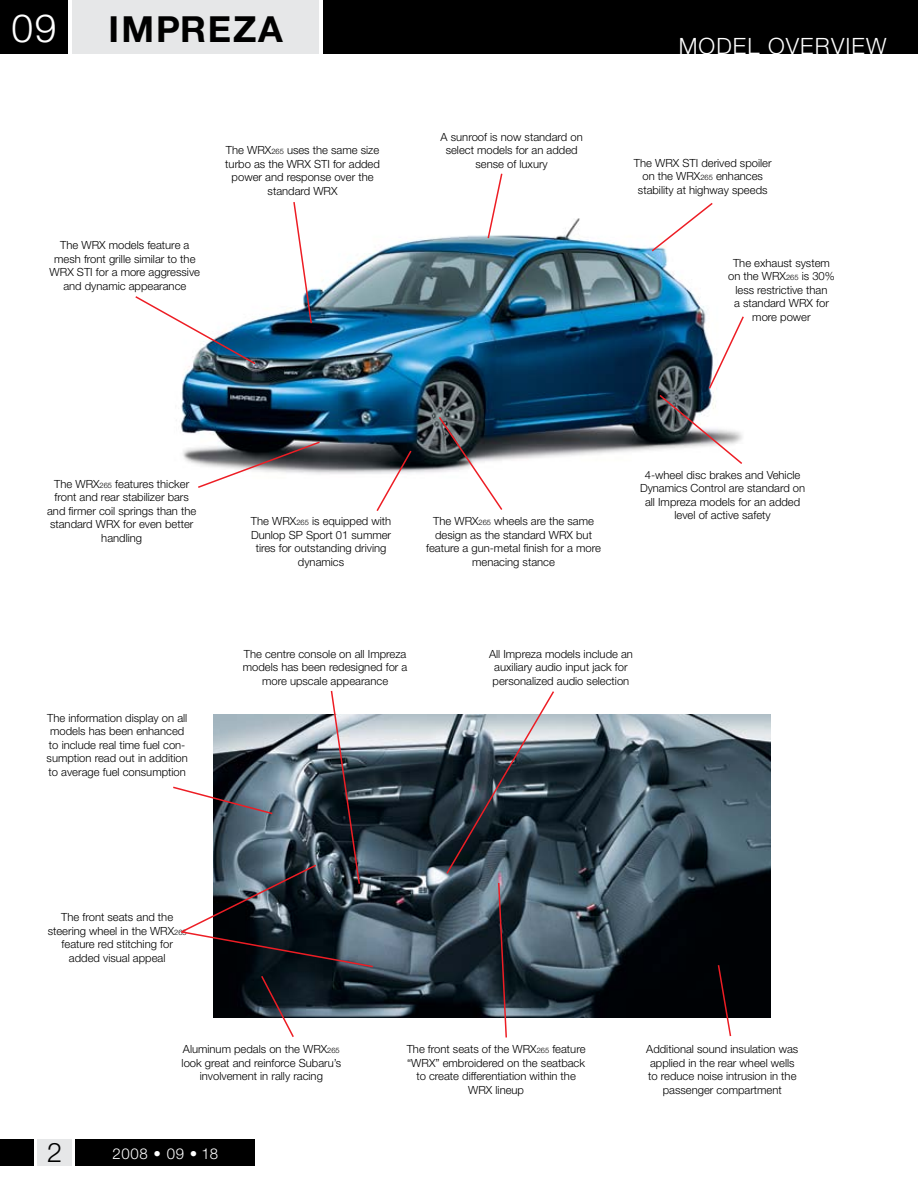
<style>
.page{position:relative;width:918px;height:1188px;background:#fff}
.page>*{position:absolute;margin:0;border:0;box-sizing:border-box;transform-origin:0 0}
.t1{font:300 39px "Helvetica Neue";color:#fff}
.t2{font:700 36px "Helvetica Neue";letter-spacing:.05em;color:#000}
.t3{font:300 27px "Helvetica Neue";color:#000}
.t4{font:300 22.5px "Helvetica Neue";letter-spacing:.05em;color:#fff}
.t5{font:300 15px "Helvetica Neue";letter-spacing:.05em;color:#fff}
.t6{font:300 11.25px/13.5px "Helvetica Neue";color:#000;text-align:center}
.s1{font-size:7.5px}
</style>
<div class="page">
<div style="left:0;top:1139px;width:34px;height:27px;background:#000"></div>
<div style="left:38px;top:1139px;width:34px;height:27px;background:#e6e7e8"></div>
<div style="left:76px;top:1139px;width:179px;height:27px;background:#000"></div>
<div style="left:0;top:0;width:68px;height:54px;background:#000"></div>
<div style="left:72px;top:0;width:247px;height:54px;background:#e6e7e8"></div>
<div style="left:323px;top:0;width:595px;height:54px;background:#000"></div>
<img style="left:181px;top:218px;width:526px;height:256px">
<img style="left:213px;top:714px;width:557px;height:304px">
<svg style="left:486px;top:173px;width:18px;height:67px"></svg>
<svg style="left:292px;top:202px;width:21px;height:123px"></svg>
<svg style="left:135px;top:295px;width:122px;height:71px"></svg>
<svg style="left:196px;top:440px;width:125px;height:48px"></svg>
<svg style="left:375px;top:449px;width:38px;height:62px"></svg>
<svg style="left:437px;top:415px;width:67px;height:95px"></svg>
<svg style="left:650px;top:203px;width:63px;height:50px"></svg>
<svg style="left:445px;top:691px;width:111px;height:184px;background:#606a72"></svg>
<svg style="left:173px;top:690px;width:201px;height:278px"></svg>
<svg style="left:260px;top:974px;width:35px;height:63px"></svg>
<svg style="left:497px;top:881px;width:11px;height:157px;background:#594950"></svg>
<svg style="left:717px;top:963px;width:15px;height:74px"></svg>
<svg style="left:658px;top:315px;width:86px;height:151px"></svg>
<h1 class="t1" style="left:11px;top:4px;width:47px">09</h1>
<h2 class="t2" style="left:108px;top:7px;width:176px">IMPREZA</h2>
<p class="t6" style="left:225px;top:143px;width:156px">The WRX<span class="s1">265</span> uses the same size turbo as the WRX STI for added power and response over the standard WRX</p>
<p class="t6" style="left:50px;top:238px;width:152px">The WRX models feature a mesh front grille similar to the<br>WRX STI for a more aggressive and dynamic appearance</p>
<p class="t6" style="left:441px;top:130px;width:144px">A sunroof is now standard on select models for an added sense of luxury</p>
<h3 class="t4" style="left:679px;top:32px;width:209px">MODEL OVERVIEW</h3>
<p class="t6" style="left:634px;top:156px;width:139px">The WRX STI derived spoiler on the WRX<span class="s1">265</span> enhances stability at highway speeds</p>
<p class="t6" style="left:728px;top:256px;width:108px">The exhaust system on the WRX<span class="s1">265</span> is 30% less restrictive than<br>a standard WRX for more power</p>
<p class="t6" style="left:47px;top:477px;width:151px">The WRX<span class="s1">265</span> features thicker front and rear stabilizer bars and firmer coil springs than the standard WRX for even better handling</p>
<p class="t6" style="left:47px;top:711px;width:143px">The information display on all models has been enhanced to include real time fuel con&shy;sumption read out in addition to average fuel consumption</p>
<p class="t6" style="left:251px;top:514px;width:142px">The WRX<span class="s1">265</span> is equipped with<br>Dunlop SP Sport 01 summer tires for outstanding driving dynamics</p>
<p class="t6" style="left:426px;top:514px;width:176px">The WRX<span class="s1">265</span> wheels are the same design as the standard WRX but feature a gun-metal finish for a more menacing stance</p>
<p class="t6" style="left:640px;top:468px;width:167px">4-wheel disc brakes and Vehicle<br>Dynamics Control are standard on all Impreza models for an added level of active safety</p>
<p class="t6" style="left:243px;top:647px;width:166px">The centre console on all Impreza models has been redesigned for a more upscale appearance</p>
<p class="t6" style="left:489px;top:647px;width:145px">All Impreza models include an auxiliary audio input jack for personalized audio selection</p>
<p class="t6" style="left:48px;top:910px;width:140px">The front seats and the steering wheel in the WRX<span class="s1">265 </span>feature red stitching for added visual appeal</p>
<p class="t6" style="left:182px;top:1042px;width:161px">Aluminum pedals on the WRX<span class="s1">265 </span>look great and reinforce Subaru’s involvement in rally racing</p>
<p class="t6" style="left:646px;top:1042px;width:154px">Additional sound insulation was applied in the rear wheel wells to reduce noise intrusion in the passenger compartment</p>
<p class="t6" style="left:407px;top:1042px;width:180px">The front seats of the WRX<span class="s1">265</span> feature “WRX” embroidered on the seatback to create differentiation within the<br>WRX lineup</p>
<h3 class="t3" style="left:47px;top:1136px;width:17px">2</h3>
<h3 class="t5" style="left:112px;top:1144px;width:107px">2008 • 09 • 18</h3>
</div>
